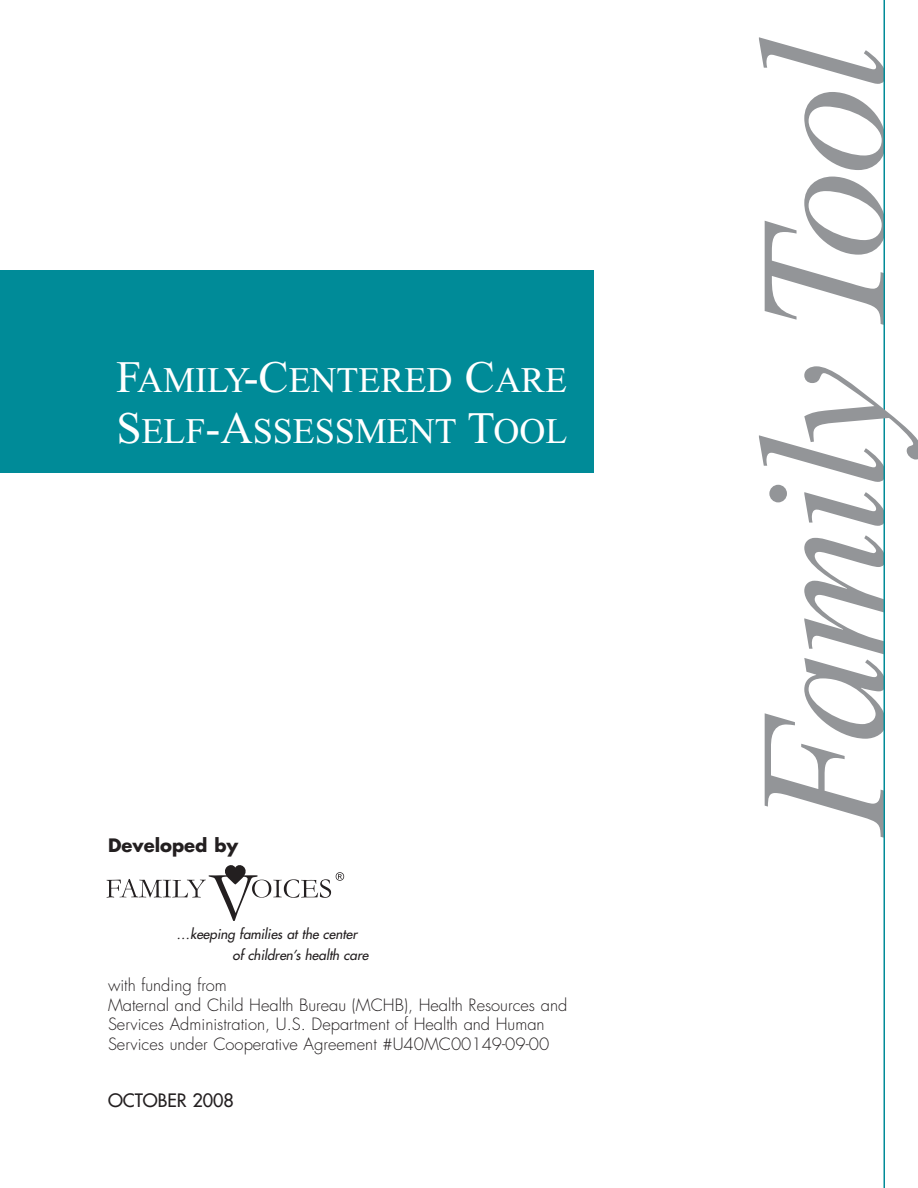
<style>
.page{position:relative;width:918px;height:1188px;background:#fff}
.page>*{position:absolute;margin:0;border:0;box-sizing:border-box;transform-origin:0 0}
.t1{font:italic 180px "Times New Roman";letter-spacing:-.03em;color:#939598}
.t2{font:36px/51px "Times New Roman";color:#fff}
.t3{font:700 18px "Futura";color:#231f20}
.t4{font:18px "Futura";color:#231f20}
.t5{font:300 16.5px/19.5px "Futura";color:#231f20}
.t6{font:italic 13.5px/21px "Futura";color:#231f20}
.s1{font-size:45px}
</style>
<div class="page">
<hr style="left:884px;top:0;width:1px;height:1188px;background:#008b98">
<div style="left:0;top:270px;width:594px;height:202px;background:#008b98"></div>
<svg style="left:106px;top:865px;width:238px;height:56px"></svg>
<h1 class="t1" style="left:759px;top:833px;width:794px;rotate:-90deg">Famil Tool</h1>
<h2 class="t2" style="left:116px;top:358px;width:453px"><span class="s1">F</span>AMILY<span class="s1">-C</span>ENTERED <span class="s1">C</span>ARE<br><span class="s1">S</span>ELF<span class="s1">-A</span>SSESSMENT <span class="s1">T</span>OOL</h2>
<h1 class="t1" style="left:759px;top:446px;width:81px;rotate:-90deg">y</h1>
<p class="t3" style="left:108px;top:837px;width:132px">Developed by</p>
<p class="t6" style="left:232px;top:924px;width:140px;text-indent:-56px">…keeping families at the center of children’s health care</p>
<p class="t5" style="left:108px;top:977px;width:461px">with funding from<br>Maternal and Child Health Bureau (MCHB), Health Resources and Services Administration, U.S. Department of Health and Human Services under Cooperative Agreement #U40MC00149-09-00</p>
<p class="t4" style="left:108px;top:1091px;width:127px">OCTOBER 2008</p>
</div>
